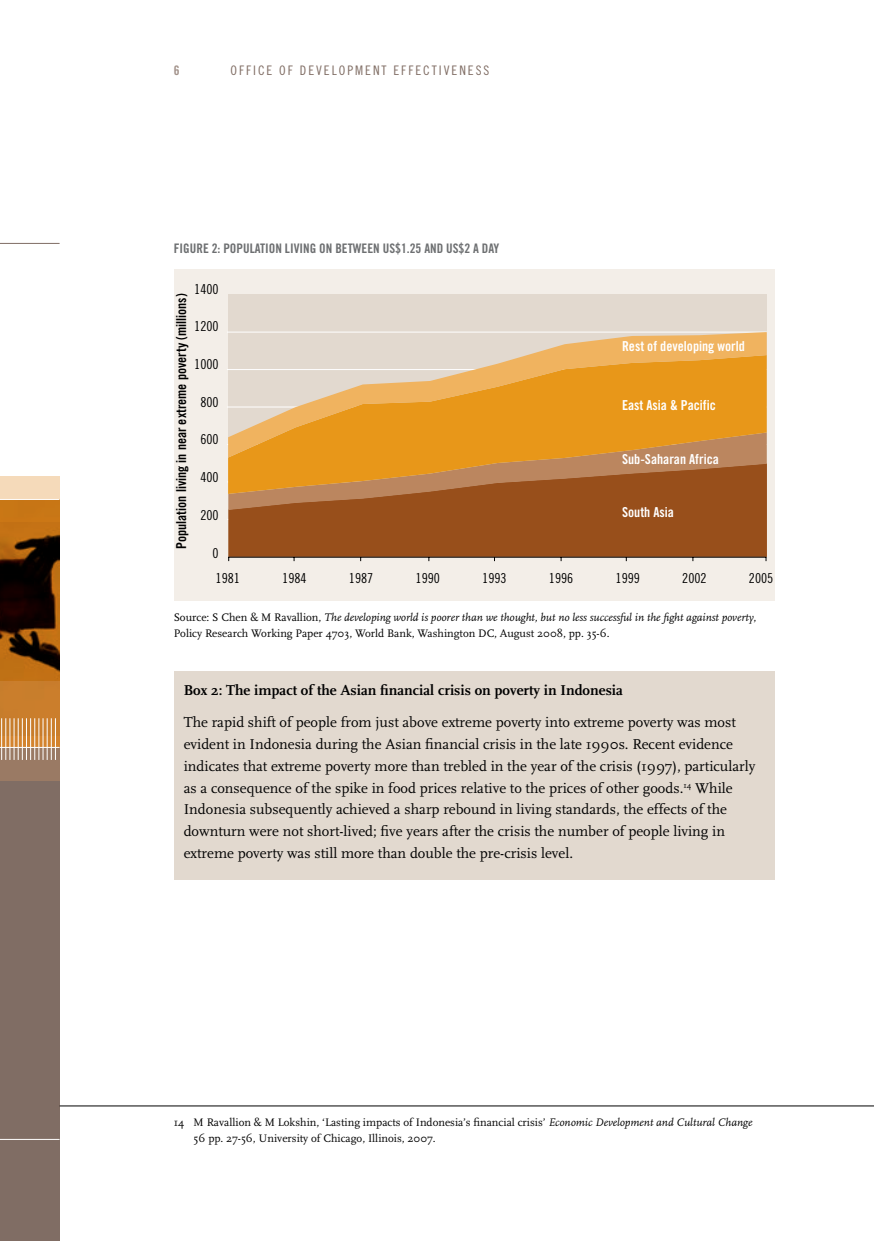
<style>
.page{position:relative;width:874px;height:1241px;background:#fff}
.page>*{position:absolute;margin:0;border:0;box-sizing:border-box;transform-origin:0 0}
.t1{font:14.88px/21.9px "Scala";color:#000}
.t2{font:700 14.88px "Scala";color:#000}
.t3{font:13.65px "Trade Gothic Bold Cond Twenty";color:#fff}
.t4{font:13.65px "Trade Gothic Cond Eighteen";color:#000}
.t5{font:13.65px "Trade Gothic Bold Cond Twenty";color:#000}
.t6{font:13.12px "Trade Gothic Bold Cond Twenty";color:#6d6f71}
.t7{font:13.12px "Trade Gothic Cond Eighteen";letter-spacing:.15em;color:#806d64}
.t8{font:13.12px "Trade Gothic Bold Cond Twenty";color:#a3938b}
.t9{font:11.38px/15.8px "Scala";color:#000}
.s1{font-style:italic}
</style>
<div class="page">
<hr style="left:0;top:243px;width:60px;height:1px;background:#806d64">
<div style="left:0;top:499px;width:60px;height:741px;background:#806d64"></div>
<img style="left:0;top:522px;width:60px;height:159px">
<svg style="left:0;top:681px;width:60px;height:99px;background:#bc8144"></svg>
<svg style="left:0;top:476px;width:60px;height:46px;background:#dfa969"></svg>
<hr style="left:0;top:1138px;width:60px;height:1px;background:#fff">
<hr style="left:1px;top:718px;width:1px;height:41px;background:#fff">
<hr style="left:5px;top:718px;width:1px;height:41px;background:#fff">
<hr style="left:10px;top:718px;width:1px;height:41px;background:#fff">
<hr style="left:14px;top:718px;width:1px;height:41px;background:#fff">
<hr style="left:18px;top:718px;width:1px;height:41px;background:#fff">
<hr style="left:22px;top:718px;width:1px;height:41px;background:#fff">
<hr style="left:26px;top:718px;width:1px;height:41px;background:#fff">
<hr style="left:30px;top:718px;width:1px;height:41px;background:#fff">
<hr style="left:34px;top:718px;width:1px;height:41px;background:#fff">
<hr style="left:39px;top:718px;width:1px;height:41px;background:#fff">
<hr style="left:43px;top:718px;width:1px;height:41px;background:#fff">
<hr style="left:47px;top:718px;width:1px;height:41px;background:#fff">
<hr style="left:51px;top:718px;width:1px;height:41px;background:#fff">
<hr style="left:55px;top:718px;width:1px;height:41px;background:#fff">
<hr style="left:0;top:747px;width:60px;height:1px;background:#fff">
<hr style="left:0;top:499px;width:60px;height:1px;background:#fff">
<div style="left:174px;top:670px;width:600px;height:209px;background:#e2d9cf"></div>
<div style="left:174px;top:269px;width:600px;height:331px;background:#f3eee8"></div>
<div style="left:228px;top:293px;width:538px;height:264px;background:#e2d9cf"></div>
<hr style="left:227px;top:519px;width:539px;height:1px;background:#fff">
<hr style="left:227px;top:481px;width:539px;height:1px;background:#fff">
<hr style="left:227px;top:444px;width:539px;height:1px;background:#fff">
<hr style="left:227px;top:406px;width:539px;height:1px;background:#fff">
<hr style="left:227px;top:369px;width:539px;height:1px;background:#fff">
<hr style="left:227px;top:331px;width:539px;height:1px;background:#fff">
<div style="left:228px;top:510px;width:538px;height:46px;background:#984f1b"></div>
<svg style="left:228px;top:494px;width:538px;height:16px;background:#9d5826"></svg>
<svg style="left:228px;top:457px;width:538px;height:37px;background:#bf7b34"></svg>
<svg style="left:228px;top:332px;width:538px;height:125px"></svg>
<hr style="left:229px;top:556px;width:536px;height:1px;background:#000">
<hr style="left:60px;top:1105px;width:813px;height:1px;background:#000">
<p class="t8" style="left:174px;top:62px;width:7px">6</p>
<p class="t7" style="left:230px;top:62px;width:260px">OFFICE OF D EVELOPMENT EFFECTIVENESS</p>
<p class="t6" style="left:174px;top:240px;width:327px">Figure 2: Population living on between US$1.25 and US$2 a day</p>
<p class="t4" style="left:194px;top:280px;width:26px">1400</p>
<p class="t5" style="left:173px;top:548px;width:257px;rotate:-90deg">population living in near extreme poverty (millions)</p>
<p class="t4" style="left:194px;top:318px;width:26px">1200</p>
<p class="t4" style="left:194px;top:356px;width:26px">1000</p>
<p class="t4" style="left:200px;top:393px;width:20px">800</p>
<p class="t4" style="left:200px;top:431px;width:20px">600</p>
<p class="t4" style="left:200px;top:469px;width:20px">400</p>
<p class="t4" style="left:200px;top:507px;width:20px">200</p>
<p class="t4" style="left:212px;top:544px;width:8px">0</p>
<p class="t3" style="left:621px;top:338px;width:124px">rest of developing world</p>
<p class="t3" style="left:621px;top:396px;width:95px">east asia &amp; pacific</p>
<p class="t3" style="left:621px;top:450px;width:98px">sub-saharan africa</p>
<p class="t3" style="left:621px;top:503px;width:53px">south asia</p>
<p class="t4" style="left:215px;top:569px;width:26px">1981</p>
<p class="t4" style="left:282px;top:569px;width:26px">1984</p>
<p class="t4" style="left:349px;top:569px;width:26px">1987</p>
<p class="t4" style="left:415px;top:569px;width:26px">1990</p>
<p class="t4" style="left:482px;top:569px;width:26px">1993</p>
<p class="t4" style="left:548px;top:569px;width:26px">1996</p>
<p class="t4" style="left:615px;top:569px;width:26px">1999</p>
<p class="t4" style="left:682px;top:569px;width:26px">2002</p>
<p class="t4" style="left:748px;top:569px;width:26px">2005</p>
<p class="t9" style="left:174px;top:610px;width:584px">Source: S Chen &amp; M Ravallion, <span class="s1">The developing world is poorer than we thought, but no less successful in the fight against poverty</span>,<br>Policy Research Working Paper 4703, World Bank, Washington DC, August 2008, pp. 35-6.</p>
<p class="t2" style="left:184px;top:681px;width:440px">Box 2: The impact of the Asian financial crisis on poverty in Indonesia</p>
<p class="t1" style="left:184px;top:711px;width:573px">The rapid shift of people from just above extreme poverty into extreme poverty was most evident in Indonesia during the Asian financial crisis in the late 1990s. Recent evidence indicates that extreme poverty more than trebled in the year of the crisis (1997), particularly as a consequence of the spike in food prices relative to the prices of other goods.<sup>14</sup> While Indonesia subsequently achieved a sharp rebound in living standards, the effects of the downturn were not short-lived; five years after the crisis the number of people living in extreme poverty was still more than double the pre-crisis level.</p>
<p class="t9" style="left:193px;top:1114px;width:560px;text-indent:-20px">14 M Ravallion &amp; M Lokshin, ‘Lasting impacts of Indonesia’s financial crisis’ <span class="s1">Economic Development and Cultural Change<br></span>56 pp. 27-56, University of Chicago, Illinois, 2007.</p>
</div>
